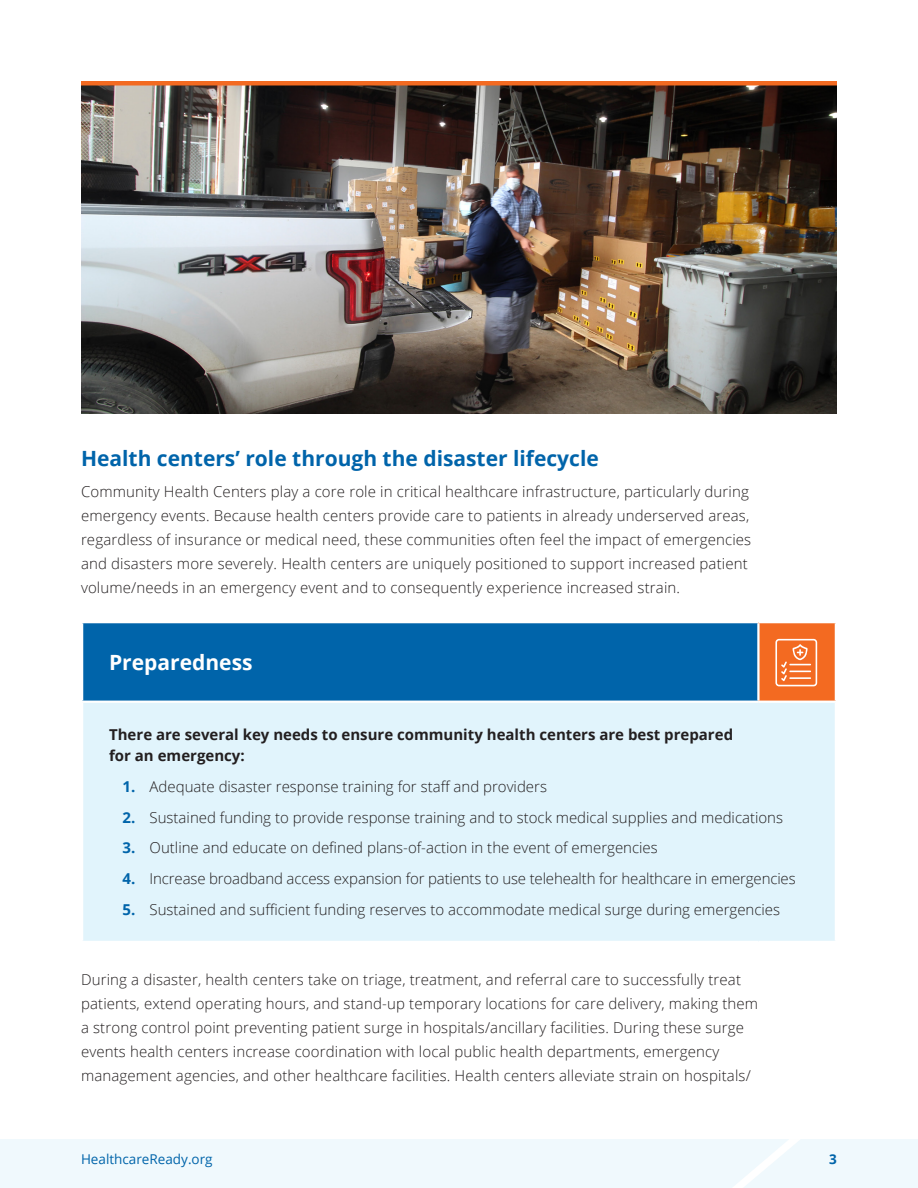
<style>
.page{position:relative;width:918px;height:1188px;background:#fff}
.page>*{position:absolute;margin:0;border:0;box-sizing:border-box;transform-origin:0 0}
.H22{font:700 21px "Open Sans";color:#0064aa}
.H22-2{font:700 21px "Open Sans";color:#fff}
.Body{font:300 15px/24px "Open Sans";letter-spacing:.01em;color:#231f20}
.Body-2{font:300 15px "Open Sans";letter-spacing:-.01em;color:#231f20}
.Table_Body_Copy{font:700 15px/21px "Open Sans";color:#231f20}
.t1{font:13.5px "Open Sans";color:#0064aa}
.t2{font:700 13.5px "Open Sans";color:#0064aa}
.s1{font-weight:700;color:#0064aa}
</style>
<div class="page">
<div style="left:0;top:1139px;width:918px;height:49px;background:#f0f9fd"></div>
<svg style="left:733px;top:1139px;width:67px;height:49px"></svg>
<div style="left:82px;top:622px;width:676px;height:80px;background:#0064aa"></div>
<div style="left:758px;top:622px;width:78px;height:80px;background:#f36a21"></div>
<div style="left:82px;top:702px;width:754px;height:240px;background:#e1f4fc"></div>
<hr style="left:81px;top:621px;width:677px;height:2px;background:#fff">
<hr style="left:81px;top:623px;width:2px;height:78px;background:#fff">
<hr style="left:758px;top:621px;width:79px;height:2px;background:#fff">
<hr style="left:757px;top:623px;width:3px;height:78px;background:#fff">
<hr style="left:835px;top:623px;width:2px;height:78px;background:#fff">
<hr style="left:81px;top:701px;width:677px;height:2px;background:#fff">
<hr style="left:81px;top:703px;width:2px;height:238px;background:#fff">
<hr style="left:758px;top:701px;width:79px;height:2px;background:#fff">
<hr style="left:835px;top:703px;width:2px;height:238px;background:#fff">
<hr style="left:81px;top:941px;width:677px;height:2px;background:#fff">
<hr style="left:758px;top:941px;width:79px;height:2px;background:#fff">
<img style="left:81px;top:86px;width:756px;height:328px">
<div style="left:81px;top:81px;width:756px;height:5px;background:#f36a21"></div>
<svg style="left:775px;top:639px;width:42px;height:47px"></svg>
<p class="H22" style="left:81px;top:443px;width:519px">Health centers’ role through the disaster lifecycle</p>
<p class="Body" style="left:81px;top:479px;width:672px">Community Health Centers play a core role in critical healthcare infrastructure, particularly during emergency events. Because health centers provide care to patients in already underserved areas, regardless of insurance or medical need, these communities often feel the impact of emergencies and disasters more severely. Health centers are uniquely positioned to support increased patient volume/needs in an emergency event and to consequently experience increased strain.</p>
<p class="H22-2" style="left:109px;top:648px;width:145px">Preparedness</p>
<p class="Table_Body_Copy" style="left:109px;top:724px;width:626px">There are several key needs to ensure community health centers are best prepared for an emergency:</p>
<p class="Body" style="left:123px;top:774px;width:426px"><span class="s1">1.</span> Adequate disaster response training for staff and providers</p>
<p class="Body" style="left:123px;top:805px;width:662px"><span class="s1">2.</span> Sustained funding to provide response training and to stock medical supplies and medications</p>
<p class="Body" style="left:123px;top:836px;width:537px"><span class="s1">3.</span> Outline and educate on defined plans-of-action in the event of emergencies</p>
<p class="Body-2" style="left:123px;top:868px;width:675px"><span class="s1">4.</span> Increase broadband access expansion for patients to use telehealth for healthcare in emergencies</p>
<p class="Body" style="left:123px;top:897px;width:659px"><span class="s1">5.</span> Sustained and sufficient funding reserves to accommodate medical surge during emergencies</p>
<p class="Body" style="left:81px;top:967px;width:679px">During a disaster, health centers take on triage, treatment, and referral care to successfully treat patients, extend operating hours, and stand-up temporary locations for care delivery, making them a strong control point preventing patient surge in hospitals/ancillary facilities. During these surge events health centers increase coordination with local public health departments, emergency management agencies, and other healthcare facilities. Health centers alleviate strain on hospitals/</p>
<p class="t1" style="left:81px;top:1150px;width:133px">HealthcareReady.org</p>
<p class="t2" style="left:829px;top:1150px;width:9px">3</p>
</div>
